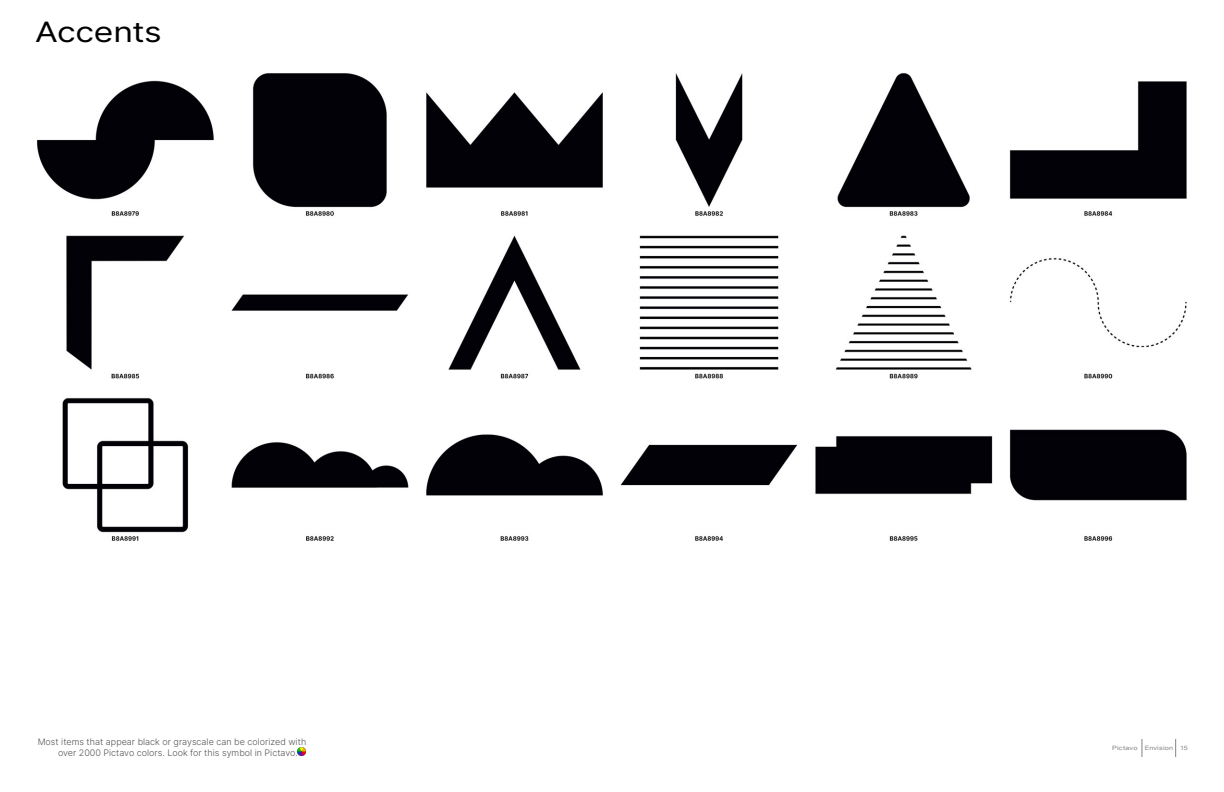
<style>
.page{position:relative;width:1224px;height:792px;background:#fff}
.page>*{position:absolute;margin:0;border:0;box-sizing:border-box;transform-origin:0 0}
.t1{font:28px "Inter";letter-spacing:-.01em;color:#000001;scale:1.2 1}
.t2{font:9px/10.8px "Inter";color:#545553}
.t3{font:6px "Helvetica Neue";letter-spacing:.03em;color:#838483;scale:1.2 1}
</style>
<div class="page">
<svg style="left:1142px;top:739px;width:1px;height:18px"></svg>
<svg style="left:1175px;top:739px;width:1px;height:18px"></svg>
<img style="left:37px;top:73px;width:1150px;height:468px">
<svg style="left:298px;top:747px;width:8px;height:8px"></svg>
<h1 class="t1" style="left:35px;top:12px;width:107px">Accents</h1>
<p class="t2" style="left:58px;top:736px;width:250px;text-indent:-20px">Most items that appear black or grayscale can be colorized with over 2000 Pictavo colors. Look for this symbol in Pictavo.</p>
<p class="t3" style="left:1112px;top:744px;width:52px">Pictavo Envision</p>
<p class="t3" style="left:1180px;top:744px;width:8px">15</p>
</div>
